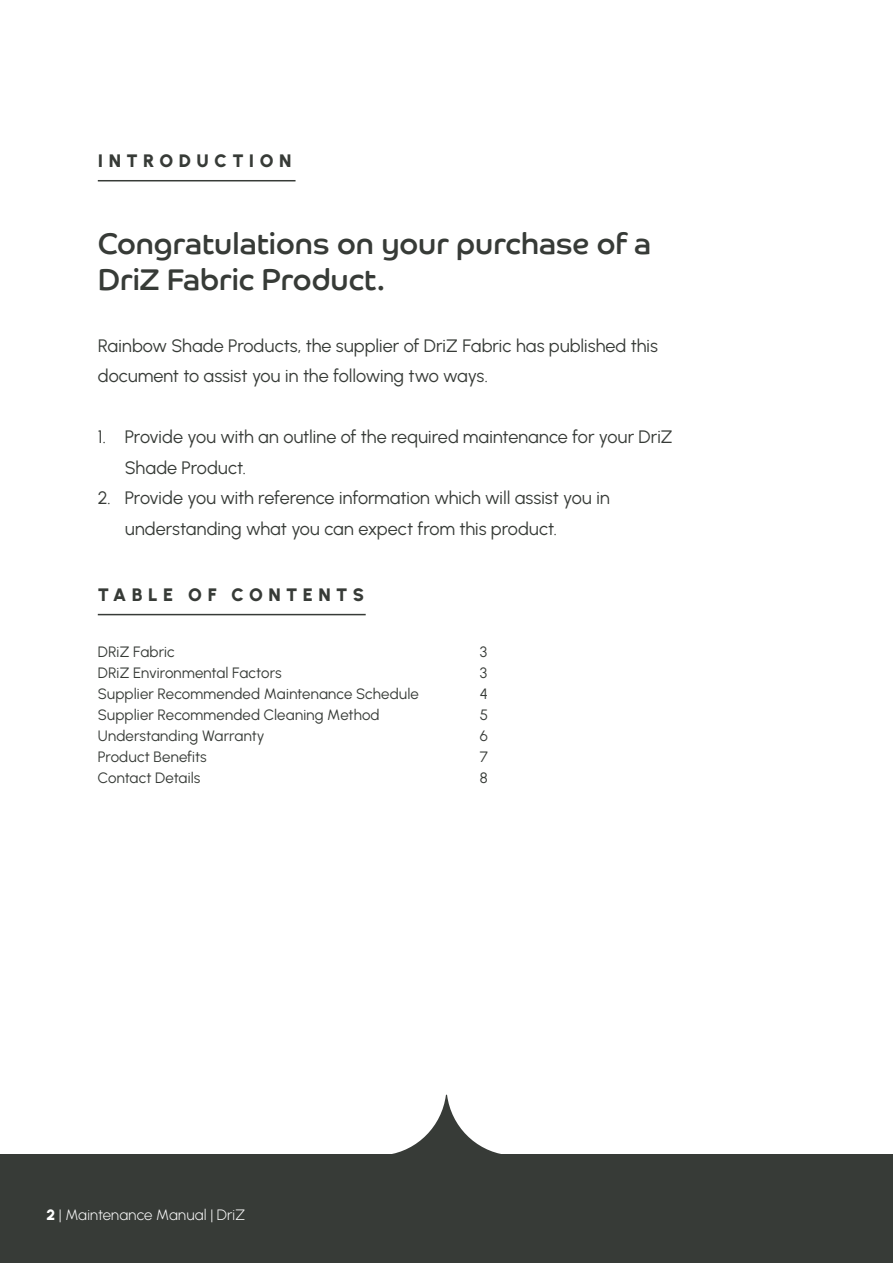
<style>
.page{position:relative;width:893px;height:1263px;background:#fff}
.page>*{position:absolute;margin:0;border:0;box-sizing:border-box;transform-origin:0 0}
.t1{font:30px/36px "Co Headline W08";color:#373b37}
.t2{font:18px/30.5px "Urbanist";letter-spacing:-.005em;color:#373b37}
.t3{font:900 18px "Urbanist";letter-spacing:.295em;color:#373b37}
.t4{font:15px/21px "Urbanist";letter-spacing:.005em;color:#373b37}
.t5{font:300 15px "Urbanist";letter-spacing:.005em;color:#fff}
.s1{font-weight:900}
</style>
<div class="page">
<svg style="left:392px;top:1094px;width:109px;height:60px"></svg>
<div style="left:0;top:1154px;width:893px;height:109px;background:#373b37"></div>
<hr style="left:98px;top:180px;width:198px;height:1px;background:#373b37">
<hr style="left:98px;top:614px;width:268px;height:1px;background:#373b37">
<p class="t3" style="left:98px;top:150px;width:195px">INTRODUCTION</p>
<h1 class="t1" style="left:98px;top:226px;width:555px">Congratulations on your purchase of a<br>DriZ Fabric Product.</h1>
<p class="t2" style="left:98px;top:330px;width:562px">Rainbow Shade Products, the supplier of DriZ Fabric has published this document to assist you in the following two ways.</p>
<p class="t2" style="left:125px;top:422px;width:550px;text-indent:-27px">1. Provide you with an outline of the required maintenance for your DriZ<br>Shade Product.</p>
<p class="t2" style="left:125px;top:483px;width:487px;text-indent:-27px">2. Provide you with reference information which will assist you in understanding what you can expect from this product.</p>
<p class="t3" style="left:98px;top:584px;width:268px">TABLE OF CONTENTS</p>
<p class="t4" style="left:98px;top:641px;width:323px">DRiZ Fabric<br>DRiZ Environmental Factors<br>Supplier Recommended Maintenance Schedule<br>Supplier Recommended Cleaning Method<br>Understanding Warranty<br>Product Benefits<br>Contact Details</p>
<p class="t4" style="left:480px;top:641px;width:10px;text-align:justify">3<br>3<br>4<br>5<br>6<br>7<br>8</p>
<p class="t5" style="left:46px;top:1205px;width:200px"><span class="s1">2</span> | Maintenance Manual | DriZ</p>
</div>
